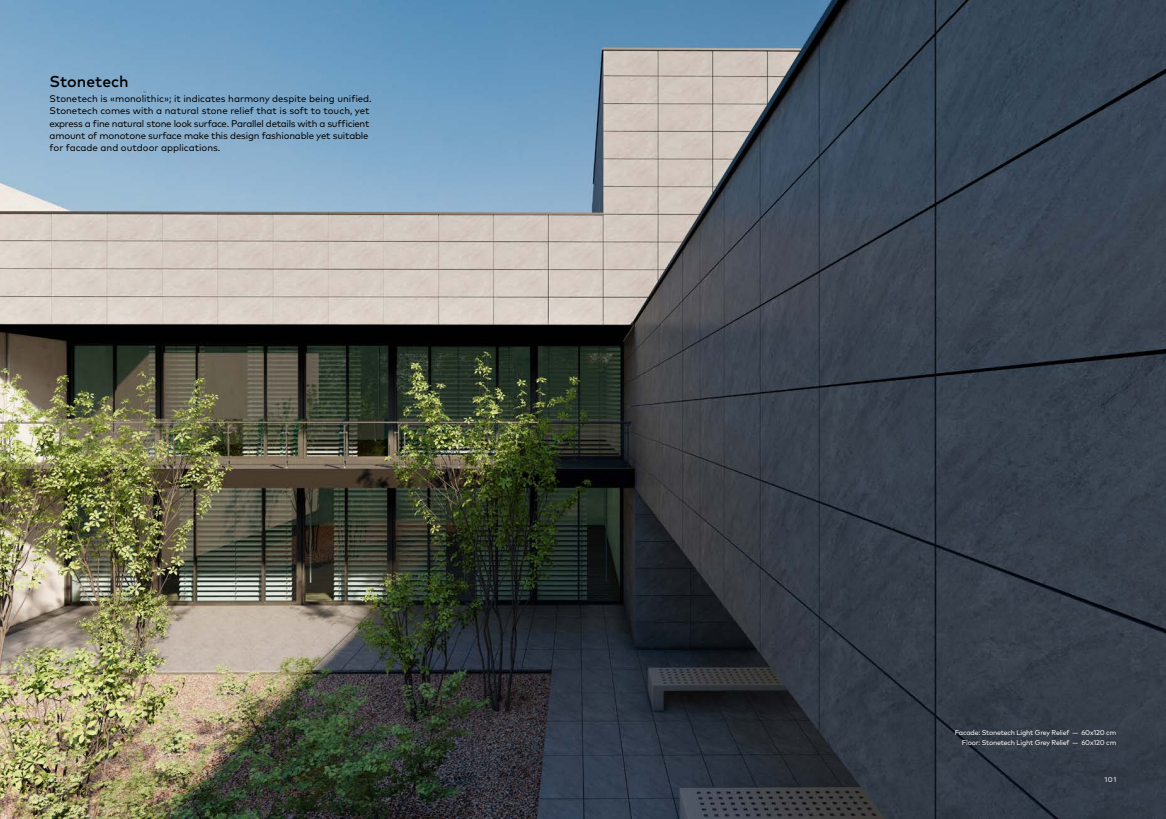
<style>
.page{position:relative;width:1166px;height:819px;background:#fff}
.page>*{position:absolute;margin:0;border:0;box-sizing:border-box;transform-origin:0 0}
.t1{font:500 15.75px "Mark Pro";color:#000}
.t2{font:9.62px/12.2px "Mark Pro";letter-spacing:-.005em;color:#000}
.t3{font:7px/9.6px "Mark Pro";letter-spacing:-.03em;color:#fff;text-align:right}
</style>
<div class="page">
<img style="left:0;top:0;width:1166px;height:819px">
<h1 class="t1" style="left:50px;top:69px;width:81px">Stonetech</h1>
<p class="t2" style="left:50px;top:92px;width:324px">Stonetech is «monolithic»; it indicates harmony despite being unified.<br>Stonetech comes with a natural stone relief that is soft to touch, yet express a fine natural stone look surface. Parallel details with a sufficient amount of monotone surface make this design fashionable yet suitable for facade and outdoor applications.</p>
<p class="t3" style="left:955px;top:727px;width:163px">Facade: Stonetech Light Grey Relief — 60x120 cm<br>Floor: Stonetech Light Grey Relief — 60x120 cm</p>
<p class="t3" style="left:50px;top:774px;width:15px">100</p>
<p class="t3" style="left:1104px;top:774px;width:13px">101</p>
</div>
